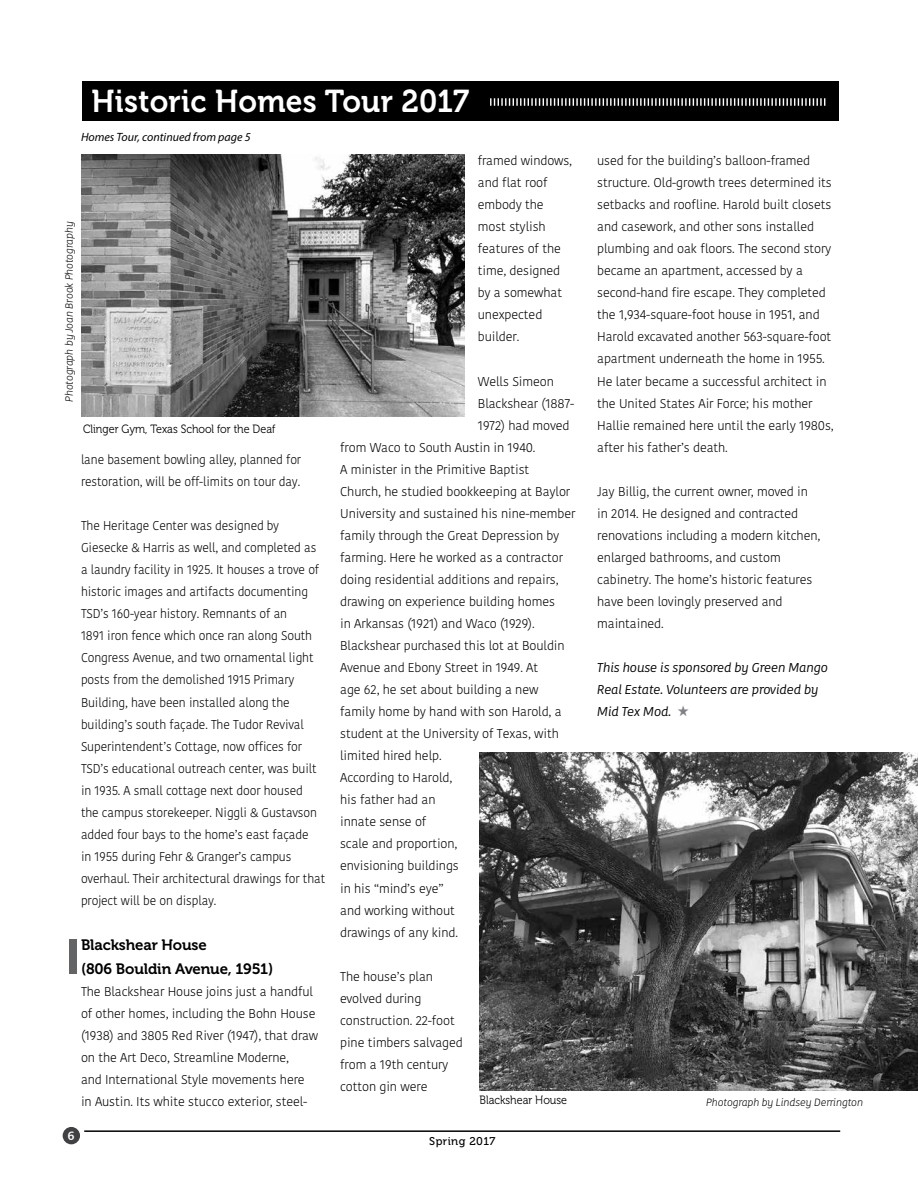
<style>
.page{position:relative;width:918px;height:1188px;background:#fff}
.page>*{position:absolute;margin:0;border:0;box-sizing:border-box;transform-origin:0 0}
.t1{font:31.5px "Museo 700";letter-spacing:.01em;color:#fff;scale:.95 1}
.t2{font:15px/23.2px "Museo 700";letter-spacing:-.01em;color:#000}
.t3{font:300 12.75px/22px "Kohinoor";letter-spacing:-.01em;color:#000}
.t4{font:300 12.75px/22px "Kohinoor";letter-spacing:-.01em;color:#000;scale:.96 1}
.t5{font:italic 12.75px/22px "Kohinoor";letter-spacing:-.01em;color:#000}
.t6{font:12px "Museo 300";color:#000;scale:.9 1}
.t7{font:italic 12px "Myriad Pro";color:#000}
.t8{font:12px "Humanist 777 BT Bold B";color:#fff}
.t9{font:11.25px "Museo 500";letter-spacing:.04em;color:#000}
.t10{font:italic 300 10.5px "Kohinoor";letter-spacing:-.01em;color:#000}
</style>
<div class="page">
<div style="left:63px;top:1127px;width:17px;height:17px;background:#414042;border-radius:50%"></div>
<hr style="left:84px;top:1130px;width:756px;height:2px;background:#000">
<img style="left:81px;top:154px;width:383px;height:263px">
<img style="left:480px;top:752px;width:438px;height:338px">
<div style="left:82px;top:81px;width:756px;height:39px;background:#000"></div>
<svg style="left:490px;top:98px;width:335px;height:8px"></svg>
<div style="left:69px;top:940px;width:8px;height:34px;background:#636466"></div>
<h1 class="t1" style="left:92px;top:84px;width:399px">Historic Homes Tour 2017</h1>
<p class="t7" style="left:81px;top:129px;width:171px">Homes Tour, continued from page 5</p>
<p class="t10" style="left:63px;top:402px;width:182px;rotate:-90deg">Photograph by Joan Brook Photography</p>
<p class="t6" style="left:83px;top:423px;width:215px">Clinger Gym, Texas School for the Deaf</p>
<p class="t4" style="left:81px;top:449px;width:231px">lane basement bowling alley, planned for restoration, will be off-limits on tour day.</p>
<p class="t4" style="left:81px;top:515px;width:256px">The Heritage Center was designed by Giesecke &amp; Harris as well, and completed as a laundry facility in 1925. It houses a trove of historic images and artifacts documenting TSD’s 160-year history. Remnants of an<br>1891 iron fence which once ran along South Congress Avenue, and two ornamental light posts from the demolished 1915 Primary Building, have been installed along the building’s south façade. The Tudor Revival Superintendent’s Cottage, now offices for TSD’s educational outreach center, was built in 1935. A small cottage next door housed<br>the campus storekeeper. Niggli &amp; Gustavson added four bays to the home’s east façade<br>in 1955 during Fehr &amp; Granger’s campus overhaul. Their architectural drawings for that project will be on display.</p>
<p class="t2" style="left:81px;top:934px;width:194px">Blackshear House<br>(806 Bouldin Avenue, 1951)</p>
<p class="t3" style="left:81px;top:980px;width:239px">The Blackshear House joins just a handful of other homes, including the Bohn House (1938) and 3805 Red River (1947), that draw on the Art Deco, Streamline Moderne,<br>and International Style movements here in Austin. Its white stucco exterior, steel-</p>
<p class="t8" style="left:67px;top:1128px;width:9px">6</p>
<p class="t3" style="left:478px;top:150px;width:96px">framed windows, and flat roof embody the most stylish features of the time, designed by a somewhat unexpected builder.</p>
<p class="t3" style="left:478px;top:370px;width:77px">Wells Simeon</p>
<p class="t3" style="left:478px;top:392px;width:98px">Blackshear (1887-</p>
<p class="t3" style="left:478px;top:414px;width:93px">1972) had moved</p>
<p class="t3" style="left:340px;top:436px;width:197px">from Waco to South Austin in 1940.</p>
<p class="t3" style="left:340px;top:458px;width:191px">A minister in the Primitive Baptist</p>
<p class="t3" style="left:340px;top:480px;width:232px">Church, he studied bookkeeping at Baylor</p>
<p class="t3" style="left:340px;top:503px;width:237px">University and sustained his nine-member</p>
<p class="t3" style="left:340px;top:525px;width:221px">family through the Great Depression by</p>
<p class="t3" style="left:340px;top:547px;width:225px">farming. Here he worked as a contractor</p>
<p class="t3" style="left:340px;top:569px;width:220px">doing residential additions and repairs,</p>
<p class="t3" style="left:340px;top:591px;width:216px">drawing on experience building homes</p>
<p class="t3" style="left:340px;top:613px;width:196px">in Arkansas (1921) and Waco (1929).</p>
<p class="t3" style="left:340px;top:635px;width:226px">Blackshear purchased this lot at Bouldin</p>
<p class="t3" style="left:340px;top:657px;width:200px">Avenue and Ebony Street in 1949. At</p>
<p class="t3" style="left:340px;top:679px;width:200px">age 62, he set about building a new</p>
<p class="t3" style="left:340px;top:701px;width:223px">family home by hand with son Harold, a</p>
<p class="t3" style="left:340px;top:723px;width:220px">student at the University of Texas, with</p>
<p class="t3" style="left:340px;top:745px;width:103px">limited hired help.</p>
<p class="t3" style="left:340px;top:767px;width:114px">According to Harold,</p>
<p class="t3" style="left:340px;top:789px;width:97px">his father had an</p>
<p class="t3" style="left:340px;top:811px;width:88px">innate sense of</p>
<p class="t3" style="left:340px;top:833px;width:119px">scale and proportion,</p>
<p class="t3" style="left:340px;top:855px;width:120px">envisioning buildings</p>
<p class="t3" style="left:340px;top:877px;width:105px">in his “mind’s eye”</p>
<p class="t3" style="left:340px;top:899px;width:116px">and working without</p>
<p class="t3" style="left:340px;top:921px;width:119px">drawings of any kind.</p>
<p class="t3" style="left:340px;top:965px;width:124px">The house’s plan evolved during construction. 22-foot pine timbers salvaged from a 19th century cotton gin were</p>
<p class="t6" style="left:480px;top:1094px;width:99px">Blackshear House</p>
<p class="t9" style="left:429px;top:1135px;width:68px">Spring 2017</p>
<p class="t3" style="left:597px;top:150px;width:238px">used for the building’s balloon-framed structure. Old-growth trees determined its setbacks and roofline. Harold built closets and casework, and other sons installed plumbing and oak floors. The second story became an apartment, accessed by a second-hand fire escape. They completed the 1,934-square-foot house in 1951, and Harold excavated another 563-square-foot apartment underneath the home in 1955.<br>He later became a successful architect in the United States Air Force; his mother Hallie remained here until the early 1980s, after his father’s death.</p>
<p class="t3" style="left:597px;top:480px;width:225px">Jay Billig, the current owner, moved in in 2014. He designed and contracted renovations including a modern kitchen, enlarged bathrooms, and custom cabinetry. The home’s historic features have been lovingly preserved and maintained.</p>
<p class="t5" style="left:597px;top:657px;width:232px">This house is sponsored by Green Mango<br>Real Estate. Volunteers are provided by<br>Mid Tex Mod.</p>
<p class="t10" style="left:706px;top:1095px;width:158px">Photograph by Lindsey Derrington</p>
</div>
